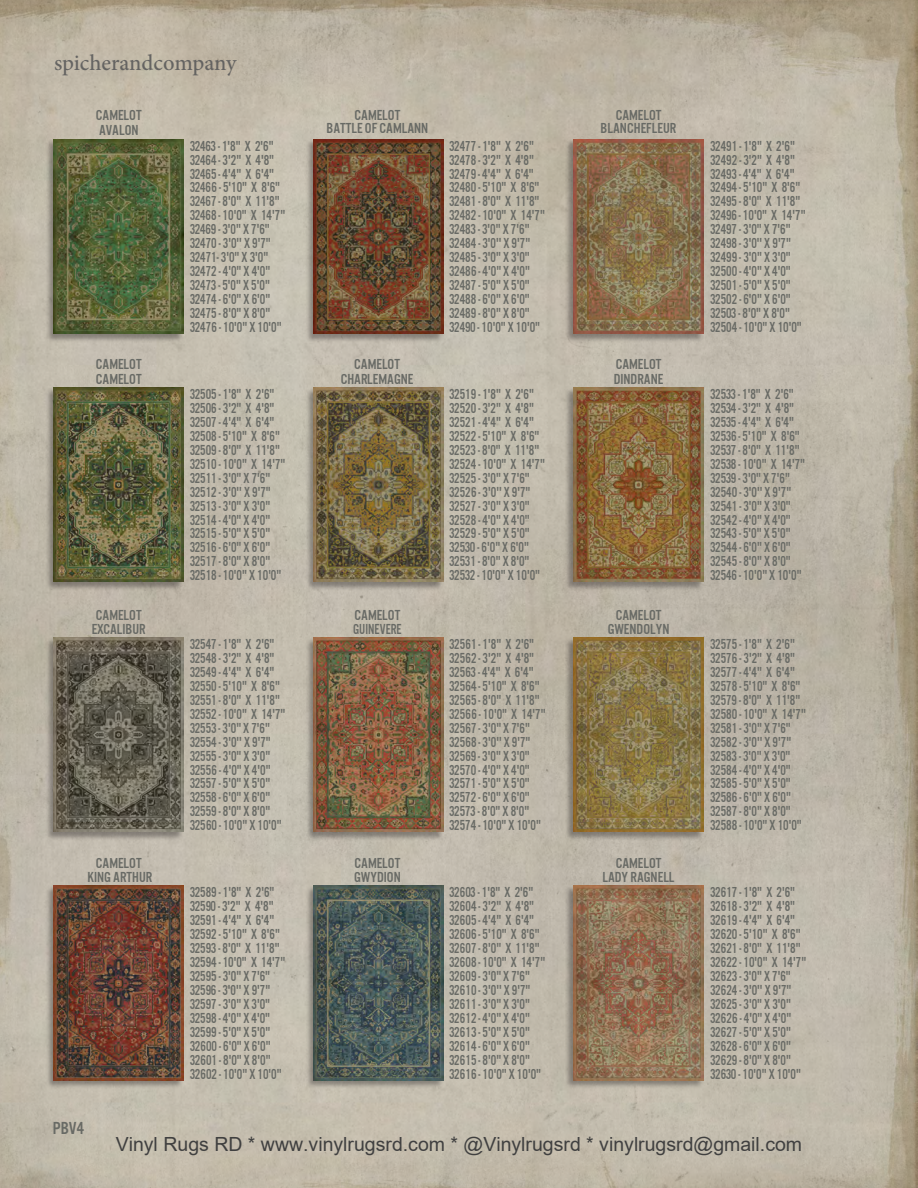
<style>
.page{position:relative;width:918px;height:1188px;background:#fff}
.page>*{position:absolute;margin:0;border:0;box-sizing:border-box;transform-origin:0 0}
.t1{font:500 22.5px "Minion Pro";letter-spacing:-.005em;color:#5a5a5a}
.t2{font:19.5px "Arial";color:#404040}
.t3{font:18px "U.S.101";color:#686a65}
.t4{font:15px/14px "U.S.101";color:#686a65;scale:.9 1}
.t5{font:15px "U.S.101";color:#686a65}
</style>
<div class="page">
<img style="left:0;top:0;width:918px;height:1188px">
<div style="left:45px;top:139px;width:139px;height:203px;background:#231f20;opacity:.4"></div>
<img style="left:54px;top:139px;width:130px;height:195px">
<div style="left:305px;top:139px;width:139px;height:203px;background:#231f20;opacity:.4"></div>
<img style="left:314px;top:139px;width:129px;height:195px">
<div style="left:565px;top:139px;width:138px;height:203px;background:#231f20;opacity:.4"></div>
<img style="left:574px;top:139px;width:129px;height:195px">
<div style="left:45px;top:388px;width:139px;height:203px;background:#231f20;opacity:.4"></div>
<img style="left:54px;top:388px;width:130px;height:194px">
<div style="left:305px;top:388px;width:139px;height:203px;background:#231f20;opacity:.4"></div>
<img style="left:314px;top:388px;width:129px;height:194px">
<div style="left:565px;top:388px;width:138px;height:203px;background:#231f20;opacity:.4"></div>
<img style="left:574px;top:388px;width:129px;height:194px">
<div style="left:45px;top:638px;width:139px;height:203px;background:#231f20;opacity:.4"></div>
<img style="left:54px;top:638px;width:130px;height:194px">
<div style="left:305px;top:638px;width:139px;height:203px;background:#231f20;opacity:.4"></div>
<img style="left:314px;top:638px;width:129px;height:194px">
<div style="left:565px;top:638px;width:138px;height:203px;background:#231f20;opacity:.4"></div>
<img style="left:574px;top:638px;width:129px;height:194px">
<div style="left:45px;top:886px;width:139px;height:203px;background:#231f20;opacity:.4"></div>
<img style="left:54px;top:886px;width:130px;height:194px">
<div style="left:305px;top:886px;width:139px;height:203px;background:#231f20;opacity:.4"></div>
<img style="left:314px;top:886px;width:129px;height:194px">
<div style="left:565px;top:886px;width:138px;height:203px;background:#231f20;opacity:.4"></div>
<img style="left:574px;top:886px;width:129px;height:194px">
<h1 class="t1" style="left:54px;top:48px;width:184px">spicherandcompany</h1>
<p class="t5" style="left:96px;top:107px;width:47px">CAMELOT</p>
<p class="t5" style="left:99px;top:122px;width:41px">AVALON</p>
<p class="t5" style="left:616px;top:107px;width:47px">CAMELOT</p>
<p class="t5" style="left:355px;top:107px;width:47px">CAMELOT</p>
<p class="t5" style="left:327px;top:120px;width:103px">BATTLE OF CAMLANN</p>
<p class="t5" style="left:601px;top:120px;width:77px">BLANCHEFLEUR</p>
<p class="t4" style="left:190px;top:139px;width:108px">32463 - 1'8" X 2'6"<br>32464 - 3'2" X 4'8"<br>32465 - 4'4" X 6'4"<br>32466 - 5'10" X 8'6"<br>32467 - 8'0" X 11'8"<br>32468 - 10'0" X 14'7"<br>32469 - 3'0" X 7'6"<br>32470 - 3'0'' X 9'7"<br>32471- 3'0" X 3'0"<br>32472 - 4'0" X 4'0"<br>32473 - 5'0" X 5'0"<br>32474 - 6'0" X 6'0"<br>32475 - 8'0" X 8'0"<br>32476 - 10'0" X 10'0"</p>
<p class="t4" style="left:449px;top:139px;width:108px">32477 - 1'8" X 2'6"<br>32478 - 3'2" X 4'8"<br>32479 - 4'4" X 6'4"<br>32480 - 5'10" X 8'6"<br>32481 - 8'0" X 11'8"<br>32482 - 10'0" X 14'7"<br>32483 - 3'0" X 7'6"<br>32484 - 3'0'' X 9'7"<br>32485 - 3'0" X 3'0"<br>32486 - 4'0" X 4'0"<br>32487 - 5'0" X 5'0"<br>32488 - 6'0" X 6'0"<br>32489 - 8'0" X 8'0"<br>32490 - 10'0" X 10'0"</p>
<p class="t4" style="left:710px;top:139px;width:108px">32491 - 1'8" X 2'6"<br>32492 - 3'2" X 4'8"<br>32493 - 4'4" X 6'4"<br>32494 - 5'10" X 8'6"<br>32495 - 8'0" X 11'8"<br>32496 - 10'0" X 14'7"<br>32497 - 3'0" X 7'6"<br>32498 - 3'0'' X 9'7"<br>32499 - 3'0" X 3'0"<br>32500 - 4'0" X 4'0"<br>32501 - 5'0" X 5'0"<br>32502 - 6'0" X 6'0"<br>32503 - 8'0" X 8'0"<br>32504 - 10'0" X 10'0"</p>
<p class="t5" style="left:96px;top:356px;width:47px">CAMELOT</p>
<p class="t5" style="left:354px;top:356px;width:47px">CAMELOT</p>
<p class="t5" style="left:616px;top:356px;width:47px">CAMELOT</p>
<p class="t5" style="left:96px;top:371px;width:47px">CAMELOT</p>
<p class="t5" style="left:341px;top:371px;width:74px">CHARLEMAGNE</p>
<p class="t5" style="left:614px;top:371px;width:51px">DINDRANE</p>
<p class="t4" style="left:190px;top:387px;width:108px">32505 - 1'8" X 2'6"<br>32506 - 3'2" X 4'8"<br>32507 - 4'4" X 6'4"<br>32508 - 5'10" X 8'6"<br>32509 - 8'0" X 11'8"<br>32510 - 10'0" X 14'7"<br>32511 - 3'0" X 7'6"<br>32512 - 3'0'' X 9'7"<br>32513 - 3'0" X 3'0"<br>32514 - 4'0" X 4'0"<br>32515 - 5'0" X 5'0"<br>32516 - 6'0" X 6'0"<br>32517 - 8'0" X 8'0"<br>32518 - 10'0" X 10'0"</p>
<p class="t4" style="left:449px;top:387px;width:108px">32519 - 1'8" X 2'6"<br>32520 - 3'2" X 4'8"<br>32521 - 4'4" X 6'4"<br>32522 - 5'10" X 8'6"<br>32523 - 8'0" X 11'8"<br>32524 - 10'0" X 14'7"<br>32525 - 3'0" X 7'6"<br>32526 - 3'0'' X 9'7"<br>32527 - 3'0" X 3'0"<br>32528 - 4'0" X 4'0"<br>32529 - 5'0" X 5'0"<br>32530 - 6'0" X 6'0"<br>32531 - 8'0" X 8'0"<br>32532 - 10'0" X 10'0"</p>
<p class="t4" style="left:710px;top:387px;width:107px">32533 - 1'8" X 2'6"<br>32534 - 3'2" X 4'8"<br>32535 - 4'4" X 6'4"<br>32536 - 5'10" X 8'6"<br>32537 - 8'0" X 11'8"<br>32538 - 10'0" X 14'7"<br>32539 - 3'0" X 7'6"<br>32540 - 3'0'' X 9'7"<br>32541 - 3'0" X 3'0"<br>32542 - 4'0" X 4'0"<br>32543 - 5'0" X 5'0"<br>32544 - 6'0" X 6'0"<br>32545 - 8'0" X 8'0"<br>32546 - 10'0" X 10'0"</p>
<p class="t5" style="left:96px;top:607px;width:47px">CAMELOT</p>
<p class="t5" style="left:355px;top:607px;width:47px">CAMELOT</p>
<p class="t5" style="left:616px;top:607px;width:47px">CAMELOT</p>
<p class="t5" style="left:92px;top:621px;width:56px">EXCALIBUR</p>
<p class="t4" style="left:353px;top:622px;width:55px">GUINEVERE</p>
<p class="t5" style="left:608px;top:621px;width:63px">GWENDOLYN</p>
<p class="t4" style="left:190px;top:637px;width:108px">32547 - 1'8" X 2'6"<br>32548 - 3'2" X 4'8"<br>32549 - 4'4" X 6'4"<br>32550 - 5'10" X 8'6"<br>32551 - 8'0" X 11'8"<br>32552 - 10'0" X 14'7"<br>32553 - 3'0" X 7'6"<br>32554 - 3'0'' X 9'7"<br>32555 - 3'0" X 3'0"<br>32556 - 4'0" X 4'0"<br>32557 - 5'0" X 5'0"<br>32558 - 6'0" X 6'0"<br>32559 - 8'0" X 8'0"<br>32560 - 10'0" X 10'0"</p>
<p class="t4" style="left:449px;top:637px;width:109px">32561 - 1'8" X 2'6"<br>32562 - 3'2" X 4'8"<br>32563 - 4'4" X 6'4"<br>32564 - 5'10" X 8'6"<br>32565 - 8'0" X 11'8"<br>32566 - 10'0" X 14'7"<br>32567 - 3'0" X 7'6"<br>32568 - 3'0'' X 9'7"<br>32569 - 3'0" X 3'0"<br>32570 - 4'0" X 4'0"<br>32571 - 5'0" X 5'0"<br>32572 - 6'0" X 6'0"<br>32573 - 8'0" X 8'0"<br>32574 - 10'0" X 10'0"</p>
<p class="t4" style="left:710px;top:637px;width:108px">32575 - 1'8" X 2'6"<br>32576 - 3'2" X 4'8"<br>32577 - 4'4" X 6'4"<br>32578 - 5'10" X 8'6"<br>32579 - 8'0" X 11'8"<br>32580 - 10'0" X 14'7"<br>32581 - 3'0" X 7'6"<br>32582 - 3'0'' X 9'7"<br>32583 - 3'0" X 3'0"<br>32584 - 4'0" X 4'0"<br>32585 - 5'0" X 5'0"<br>32586 - 6'0" X 6'0"<br>32587 - 8'0" X 8'0"<br>32588 - 10'0" X 10'0"</p>
<p class="t5" style="left:96px;top:855px;width:47px">CAMELOT</p>
<p class="t5" style="left:355px;top:855px;width:47px">CAMELOT</p>
<p class="t5" style="left:616px;top:855px;width:47px">CAMELOT</p>
<p class="t5" style="left:87px;top:869px;width:66px">KING ARTHUR</p>
<p class="t5" style="left:354px;top:869px;width:48px">GWYDION</p>
<p class="t5" style="left:603px;top:869px;width:73px">LADY RAGNELL</p>
<p class="t4" style="left:190px;top:885px;width:108px">32589 - 1'8" X 2'6"<br>32590 - 3'2" X 4'8"<br>32591 - 4'4" X 6'4"<br>32592 - 5'10" X 8'6"<br>32593 - 8'0" X 11'8"<br>32594 - 10'0" X 14'7"<br>32595 - 3'0" X 7'6"<br>32596 - 3'0'' X 9'7"<br>32597 - 3'0" X 3'0"<br>32598 - 4'0" X 4'0"<br>32599 - 5'0" X 5'0"<br>32600 - 6'0" X 6'0"<br>32601 - 8'0" X 8'0"<br>32602 - 10'0" X 10'0"</p>
<p class="t4" style="left:449px;top:885px;width:108px">32603 - 1'8" X 2'6"<br>32604 - 3'2" X 4'8"<br>32605 - 4'4" X 6'4"<br>32606 - 5'10" X 8'6"<br>32607 - 8'0" X 11'8"<br>32608 - 10'0" X 14'7"<br>32609 - 3'0" X 7'6"<br>32610 - 3'0'' X 9'7"<br>32611 - 3'0" X 3'0"<br>32612 - 4'0" X 4'0"<br>32613 - 5'0" X 5'0"<br>32614 - 6'0" X 6'0"<br>32615 - 8'0" X 8'0"<br>32616 - 10'0" X 10'0"</p>
<p class="t4" style="left:710px;top:885px;width:108px">32617 - 1'8" X 2'6"<br>32618 - 3'2" X 4'8"<br>32619 - 4'4" X 6'4"<br>32620 - 5'10" X 8'6"<br>32621 - 8'0" X 11'8"<br>32622 - 10'0" X 14'7"<br>32623 - 3'0" X 7'6"<br>32624 - 3'0'' X 9'7"<br>32625 - 3'0" X 3'0"<br>32626 - 4'0" X 4'0"<br>32627 - 5'0" X 5'0"<br>32628 - 6'0" X 6'0"<br>32629 - 8'0" X 8'0"<br>32630 - 10'0" X 10'0"</p>
<p class="t3" style="left:53px;top:1119px;width:33px">pbv4</p>
<h2 class="t2" style="left:116px;top:1131px;width:688px">Vinyl Rugs RD * www.vinylrugsrd.com * @Vinylrugsrd * vinylrugsrd@gmail.com</h2>
</div>
